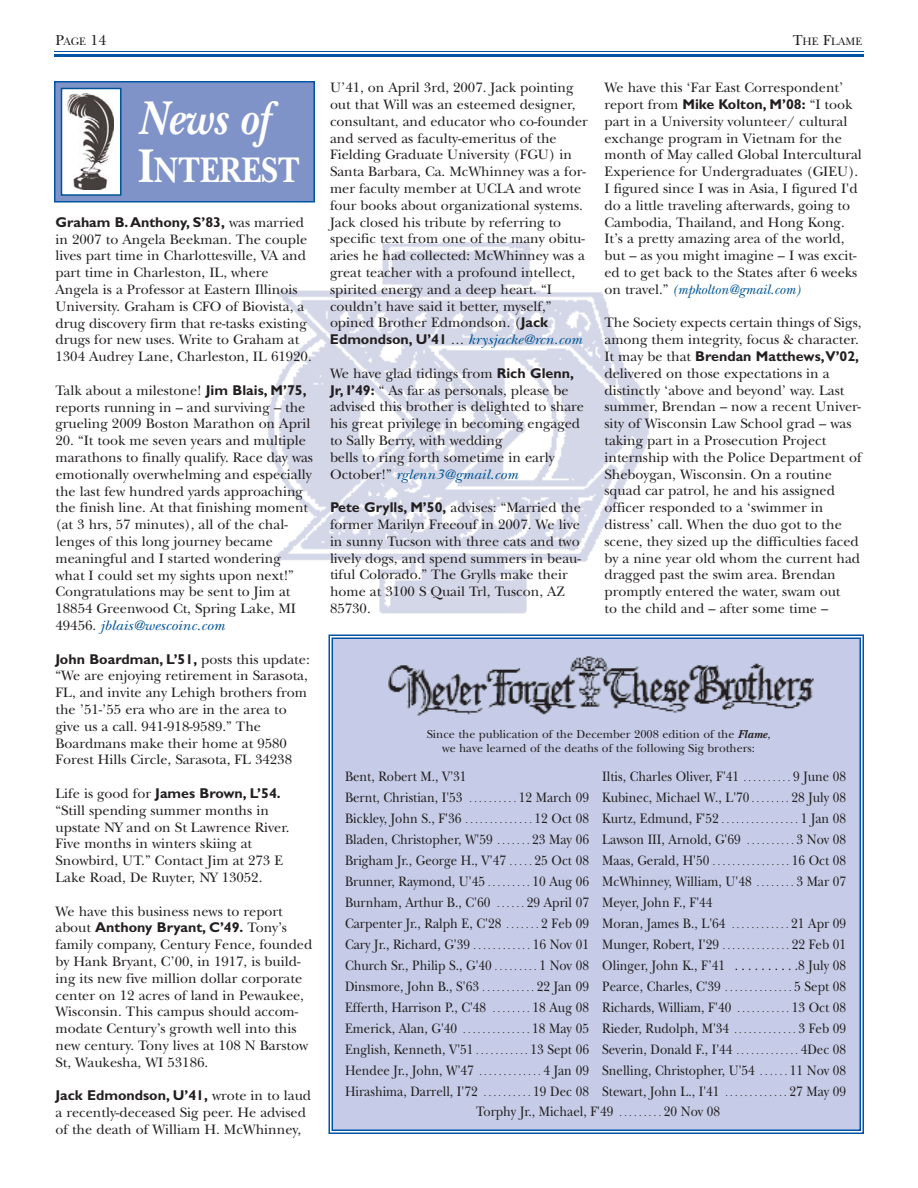
<style>
.page{position:relative;width:918px;height:1188px;background:#fff}
.page>*{position:absolute;margin:0;border:0;box-sizing:border-box;transform-origin:0 0}
.t1{font:italic 700 49.5px "New Baskerville";color:#fff;scale:.85 1}
.t2{font:700 37.2px "New Baskerville";color:#fff;scale:.85 1}
.t3{font:15px "New Baskerville";color:#231f20}
.t4{font:14.25px/16.8px "New Baskerville";color:#231f20}
.t5{font:14.25px/21px "New Baskerville";color:#231f20;scale:.9 1}
.t6{font:700 14.25px "Gill Sans";color:#231f20}
.t7{font:12px/14.4px "New Baskerville";color:#231f20;text-align:center}
.t8{font:11.25px "New Baskerville";color:#231f20}
.s1{font-size:11.25px}
.s2{font-size:15px}
.s3{font-size:49.5px}
.s4{font-family:"New Baskerville";font-weight:400}
.s5{font-family:"Gill Sans";font-weight:700}
.s6{font-style:italic;color:#005495}
.s7{font-size:13.5px}
.s8{font-weight:700;font-style:italic}
.s9{font-size:10.5px}
</style>
<div class="page">
<img style="left:268px;top:242px;width:381px;height:372px">
<div style="left:328px;top:634px;width:536px;height:500px;background:#c6cce7"></div>
<hr style="left:54px;top:51px;width:810px;height:1px;background:#0054a4">
<hr style="left:54px;top:54px;width:810px;height:3px;background:#0054a4">
<div style="left:55px;top:82px;width:259px;height:120px;background:#8093c8"></div>
<div style="left:54px;top:81px;width:261px;height:121px;border:2px solid #0054a4"></div>
<div style="left:340px;top:649px;width:514px;height:77px;background:#c6cce7"></div>
<img style="left:388px;top:656px;width:426px;height:60px">
<div style="left:62px;top:88px;width:59px;height:107px;background:#fff"></div>
<img style="left:68px;top:94px;width:46px;height:95px">
<div style="left:61px;top:88px;width:61px;height:108px;border:2px solid #005495"></div>
<p class="t3" style="left:56px;top:35px;width:52px">P<span class="s1">AGE</span> 14</p>
<p class="t8" style="left:793px;top:38px;width:71px"><span class="s2">T</span>HE <span class="s2">F</span>LAME</p>
<h1 class="t1" style="left:138px;top:101px;width:156px">News of</h1>
<h2 class="t2" style="left:138px;top:157px;width:192px"><span class="s3">I</span>NTEREST</h2>
<p class="t6" style="left:56px;top:217px;width:250px">Graham B.Anthony, S’83, <span class="s4">was married</span></p>
<p class="t4" style="left:56px;top:232px;width:258px">in 2007 to Angela Beekman. The couple lives part time in Charlottesville, VA and part time in Charleston, IL, where Angela is a Professor at Eastern Illinois University. Graham is CFO of Biovista, a drug discovery firm that re-tasks existing drugs for new uses. Write to Graham at 1304 Audrey Lane, Charleston, IL 61920.</p>
<p class="t4" style="left:56px;top:383px;width:257px">Talk about a milestone! <span class="s5">Jim Blais, M’75, </span>reports running in – and surviving – the grueling 2009 Boston Marathon on April</p>
<p class="t4" style="left:56px;top:434px;width:259px">20. “It took me seven years and multiple marathons to finally qualify. Race day was emotionally overwhelming and especially the last few hundred yards approaching the finish line. At that finishing moment (at 3 hrs, 57 minutes), all of the chal&shy;lenges of this long journey became meaningful and I started wondering what I could set my sights upon next!” Congratulations may be sent to Jim at 18854 Greenwood Ct, Spring Lake, MI 49456. <span class="s6">jblais@wescoinc.com</span></p>
<p class="t6" style="left:56px;top:654px;width:256px">John Boardman, L’51, <span class="s4">posts this update:</span></p>
<p class="t4" style="left:56px;top:669px;width:254px">“We are enjoying retirement in Sarasota, FL, and invite any Lehigh brothers from the ’51-’55 era who are in the area to give us a call. 941-918-9589.” The Boardmans make their home at 9580<br>Forest Hills Circle, Sarasota, FL 34238</p>
<p class="t6" style="left:56px;top:788px;width:227px"><span class="s4">Life is good for</span> James Brown, L’54.</p>
<p class="t4" style="left:56px;top:803px;width:236px">“Still spending summer months in upstate NY and on St Lawrence River.<br>Five months in winters skiing at Snowbird, UT.” Contact Jim at 273 E Lake Road, De Ruyter, NY 13052.</p>
<p class="t4" style="left:56px;top:904px;width:229px">We have this business news to report</p>
<p class="t6" style="left:56px;top:923px;width:233px"><span class="s4">about</span> Anthony Bryant, C’49. <span class="s4">Tony’s</span></p>
<p class="t4" style="left:56px;top:938px;width:258px">family company, Century Fence, founded by Hank Bryant, C’00, in 1917, is build&shy;ing its new five million dollar corporate center on 12 acres of land in Pewaukee, Wisconsin. This campus should accom&shy;modate Century’s growth well into this new century. Tony lives at 108 N Barstow St, Waukesha, WI 53186.</p>
<p class="t6" style="left:56px;top:1091px;width:257px">Jack Edmondson, U’41, <span class="s4">wrote in to laud</span></p>
<p class="t4" style="left:56px;top:1106px;width:252px">a recently-deceased Sig peer. He advised of the death of William H. McWhinney,</p>
<p class="t4" style="left:330px;top:81px;width:259px">U’41, on April 3rd, 2007. Jack pointing out that Will was an esteemed designer, consultant, and educator who co-founder and served as faculty-emeritus of the Fielding Graduate University (FGU) in Santa Barbara, Ca. McWhinney was a for&shy;mer faculty member at UCLA and wrote four books about organizational systems.<br>Jack closed his tribute by referring to specific text from one of the many obitu&shy;aries he had collected: McWhinney was a great teacher with a profound intellect, spirited energy and a deep heart. “I couldn’t have said it better, myself,” opined Brother Edmondson. (<span class="s5">Jack Edmondson, U’41</span> <span class="s7">…</span> <span class="s6">krysjacke@rcn.com</span></p>
<p class="t4" style="left:330px;top:367px;width:256px">We have glad tidings from <span class="s5">Rich Glenn, Jr, I’49:</span> “ As far as personals, please be advised this brother is delighted to share his great privilege in becoming engaged to Sally Berry, with wedding<br>bells to ring forth sometime in early October!” <span class="s6">rglenn3@gmail.com</span></p>
<p class="t4" style="left:330px;top:501px;width:252px"><span class="s5">Pete Grylls, M’50,</span> advises: “Married the former Marilyn Freeouf in 2007. We live in sunny Tucson with three cats and two lively dogs, and spend summers in beau&shy;tiful Colorado.” The Grylls make their home at 3100 S Quail Trl, Tuscon, AZ 85730.</p>
<p class="t4" style="left:605px;top:81px;width:259px">We have this ‘Far East Correspondent’ report from <span class="s5">Mike Kolton, M’08:</span> “I took part in a University volunteer/ cultural exchange program in Vietnam for the month of May called Global Intercultural Experience for Undergraduates (GIEU).<br>I figured since I was in Asia, I figured I'd do a little traveling afterwards, going to Cambodia, Thailand, and Hong Kong.<br>It’s a pretty amazing area of the world, but – as you might imagine – I was excit&shy;ed to get back to the States after 6 weeks on travel.” <span class="s6">(mpkolton@gmail.com)</span></p>
<p class="t4" style="left:605px;top:316px;width:259px">The Society expects certain things of Sigs, among them integrity, focus &amp; character.</p>
<p class="t6" style="left:605px;top:351px;width:256px"><span class="s4">It may be that</span> Brendan Matthews,V’02,</p>
<p class="t4" style="left:605px;top:366px;width:259px">delivered on those expectations in a distinctly ‘above and beyond’ way. Last summer, Brendan – now a recent Univer&shy;sity of Wisconsin Law School grad – was taking part in a Prosecution Project internship with the Police Department of Sheboygan, Wisconsin. On a routine squad car patrol, he and his assigned officer responded to a ‘swimmer in distress’ call. When the duo got to the scene, they sized up the difficulties faced by a nine year old whom the current had dragged past the swim area. Brendan promptly entered the water, swam out<br>to the child and – after some time –</p>
<p class="t7" style="left:427px;top:728px;width:345px">Since the publication of the December 2008 edition of the <span class="s8">Flame</span>, we have learned of the deaths of the following Sig brothers:</p>
<p class="t5" style="left:345px;top:767px;width:273px">Bent, Robert M., V'31<br>Bernt, Christian, I'53 <span class="s9">. . . . . . . . . .</span> 12 March 09<br>Bickley, John S., F'36 <span class="s9">. . . . . . . . . . . . . .</span> 12 Oct 08<br>Bladen, Christopher, W'59 <span class="s9">. . . . . . .</span> 23 May 06<br>Brigham Jr., George H., V'47 <span class="s9">. . . . .</span> 25 Oct 08<br>Brunner, Raymond, U'45 <span class="s9">. . . . . . . . .</span> 10 Aug 06<br>Burnham, Arthur B., C'60 <span class="s9">. . . . . .</span> 29 April 07<br>Carpenter Jr., Ralph E, C'28 <span class="s9">. . . . . . .</span> 2 Feb 09<br>Cary Jr., Richard, G'39 <span class="s9">. . . . . . . . . . . .</span> 16 Nov 01<br>Church Sr., Philip S., G'40 <span class="s9">. . . . . . . . .</span> 1 Nov 08<br>Dinsmore, John B., S'63 <span class="s9">. . . . . . . . . . .</span> 22 Jan 09<br>Efferth, Harrison P., C'48 <span class="s9">. . . . . . . .</span> 18 Aug 08<br>Emerick, Alan, G'40 <span class="s9">. . . . . . . . . . . . . .</span> 18 May 05<br>English, Kenneth, V'51 <span class="s9">. . . . . . . . . . .</span> 13 Sept 06<br>Hendee Jr., John, W'47 <span class="s9">. . . . . . . . . . . . .</span> 4 Jan 09<br>Hirashima, Darrell, I'72 <span class="s9">. . . . . . . . . .</span> 19 Dec 08</p>
<p class="t5" style="left:602px;top:767px;width:273px">Iltis, Charles Oliver, F'41 <span class="s9">. . . . . . . . . .</span> 9 June 08</p>
<p class="t5" style="left:602px;top:788px;width:273px">Kubinec, Michael W., L'70 <span class="s9">. . . . . . . .</span> 28 July 08</p>
<p class="t5" style="left:602px;top:809px;width:273px">Kurtz, Edmund, F'52 <span class="s9">. . . . . . . . . . . . . . . .</span> 1 Jan 08</p>
<p class="t5" style="left:602px;top:830px;width:273px">Lawson III, Arnold, G'69 <span class="s9">. . . . . . . . . .</span> 3 Nov 08</p>
<p class="t5" style="left:602px;top:851px;width:273px">Maas, Gerald, H'50 <span class="s9">. . . . . . . . . . . . . . . .</span> 16 Oct 08</p>
<p class="t5" style="left:602px;top:872px;width:273px">McWhinney, William, U'48 <span class="s9">. . . . . . . .</span> 3 Mar 07</p>
<p class="t5" style="left:602px;top:893px;width:124px">Meyer, John F., F'44</p>
<p class="t5" style="left:602px;top:914px;width:273px">Moran, James B., L'64 <span class="s9">. . . . . . . . . . . .</span> 21 Apr 09</p>
<p class="t5" style="left:602px;top:935px;width:273px">Munger, Robert, I'29 <span class="s9">. . . . . . . . . . . . . .</span> 22 Feb 01</p>
<p class="t5" style="left:602px;top:956px;width:273px">Olinger, John K., F’41 . . . . . . . . . .8 July 08</p>
<p class="t5" style="left:602px;top:977px;width:273px">Pearce, Charles, C'39 <span class="s9">. . . . . . . . . . . . . .</span> 5 Sept 08</p>
<p class="t5" style="left:602px;top:998px;width:273px">Richards, William, F'40 <span class="s9">. . . . . . . . . . .</span> 13 Oct 08</p>
<p class="t5" style="left:602px;top:1019px;width:273px">Rieder, Rudolph, M'34 <span class="s9">. . . . . . . . . . . . .</span> 3 Feb 09</p>
<p class="t5" style="left:602px;top:1040px;width:273px">Severin, Donald F., I'44 <span class="s9">. . . . . . . . . . . . .</span> 4Dec 08</p>
<p class="t5" style="left:602px;top:1061px;width:273px">Snelling, Christopher, U'54 <span class="s9">. . . . . .</span> 11 Nov 08</p>
<p class="t5" style="left:602px;top:1082px;width:273px">Stewart, John L., I'41 <span class="s9">. . . . . . . . . . . . .</span> 27 May 09</p>
<p class="t5" style="left:476px;top:1103px;width:273px">Torphy Jr., Michael, F'49 <span class="s9">. . . . . . . . .</span> 20 Nov 08</p>
</div>
